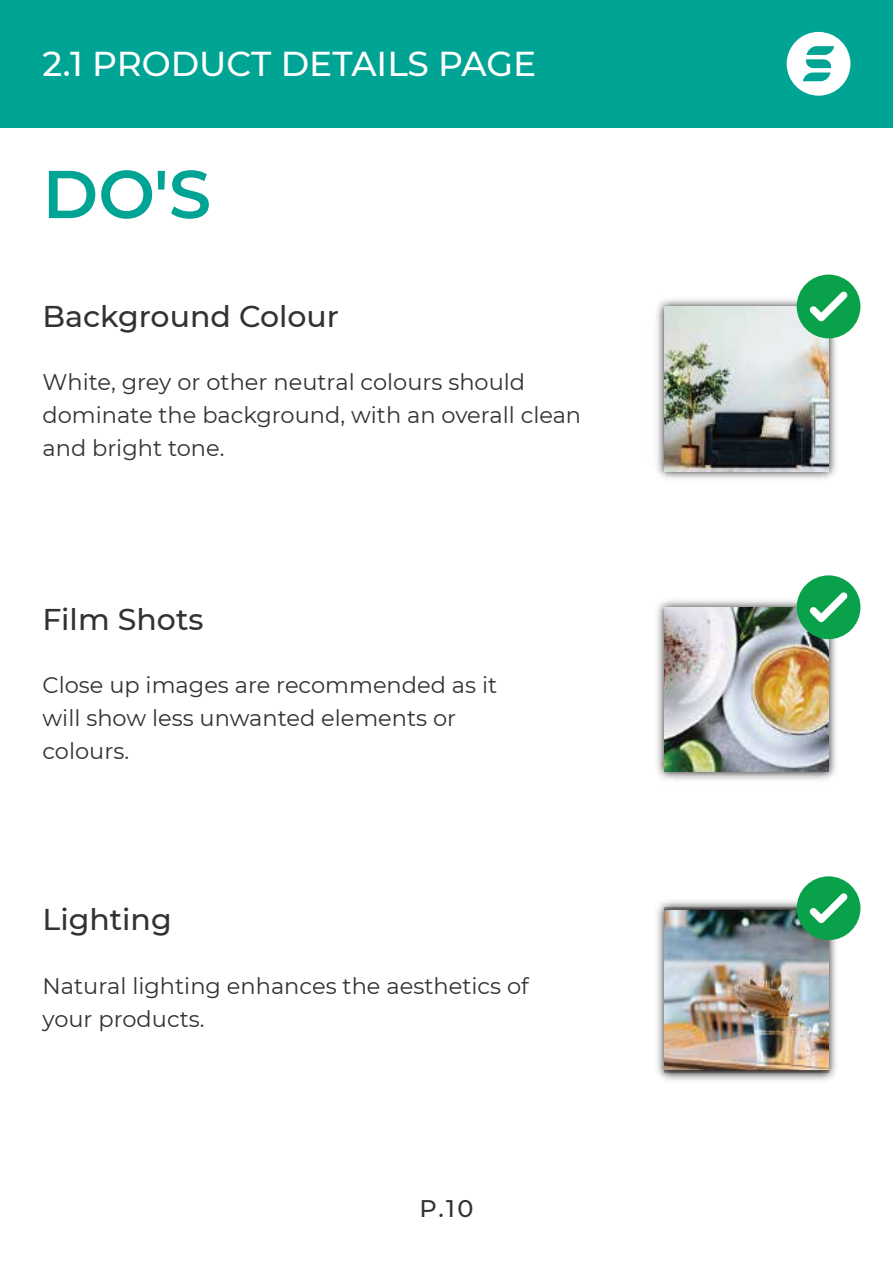
<style>
.page{position:relative;width:893px;height:1263px;background:#fff}
.page>*{position:absolute;margin:0;border:0;box-sizing:border-box;transform-origin:0 0}
.t1{font:600 67.5px "Montserrat";color:#00a495}
.t2{font:500 34.5px "Montserrat";color:#fff}
.t3{font:500 30px "Montserrat";color:#323232}
.t4{font:500 24px "Montserrat";color:#323232}
.t5{font:22.5px/33px "Montserrat";color:#323232}
</style>
<div class="page">
<div style="left:0;top:0;width:893px;height:128px;background:#00a495"></div>
<svg style="left:787px;top:32px;width:63px;height:64px"></svg>
<img style="left:657px;top:877px;width:204px;height:203px">
<img style="left:664px;top:908px;width:164px;height:164px">
<img style="left:656px;top:274px;width:205px;height:204px">
<img style="left:664px;top:306px;width:164px;height:165px">
<img style="left:657px;top:576px;width:204px;height:204px">
<img style="left:664px;top:607px;width:164px;height:165px">
<div style="left:797px;top:275px;width:63px;height:63px;background:#09a14a;border-radius:50%"></div>
<svg style="left:809px;top:291px;width:39px;height:30px"></svg>
<div style="left:797px;top:575px;width:63px;height:64px;background:#09a14a;border-radius:50%"></div>
<svg style="left:809px;top:592px;width:39px;height:30px"></svg>
<div style="left:797px;top:876px;width:63px;height:64px;background:#09a14a;border-radius:50%"></div>
<svg style="left:809px;top:893px;width:39px;height:30px"></svg>
<h2 class="t2" style="left:43px;top:40px;width:495px">2.1 PRODUCT DETAILS PAGE</h2>
<h1 class="t1" style="left:43px;top:146px;width:170px">DO'S</h1>
<h3 class="t3" style="left:43px;top:295px;width:298px">Background Colour</h3>
<p class="t5" style="left:43px;top:365px;width:540px">White, grey or other neutral colours should dominate the background, with an overall clean and bright tone.</p>
<h3 class="t3" style="left:43px;top:598px;width:162px">Film Shots</h3>
<p class="t5" style="left:43px;top:668px;width:456px">Close up images are recommended as it will show less unwanted elements or colours.</p>
<h3 class="t3" style="left:43px;top:898px;width:131px">Lighting</h3>
<p class="t5" style="left:43px;top:968px;width:488px">Natural lighting enhances the aesthetics of your products.</p>
<p class="t4" style="left:420px;top:1191px;width:55px">P.10</p>
</div>
